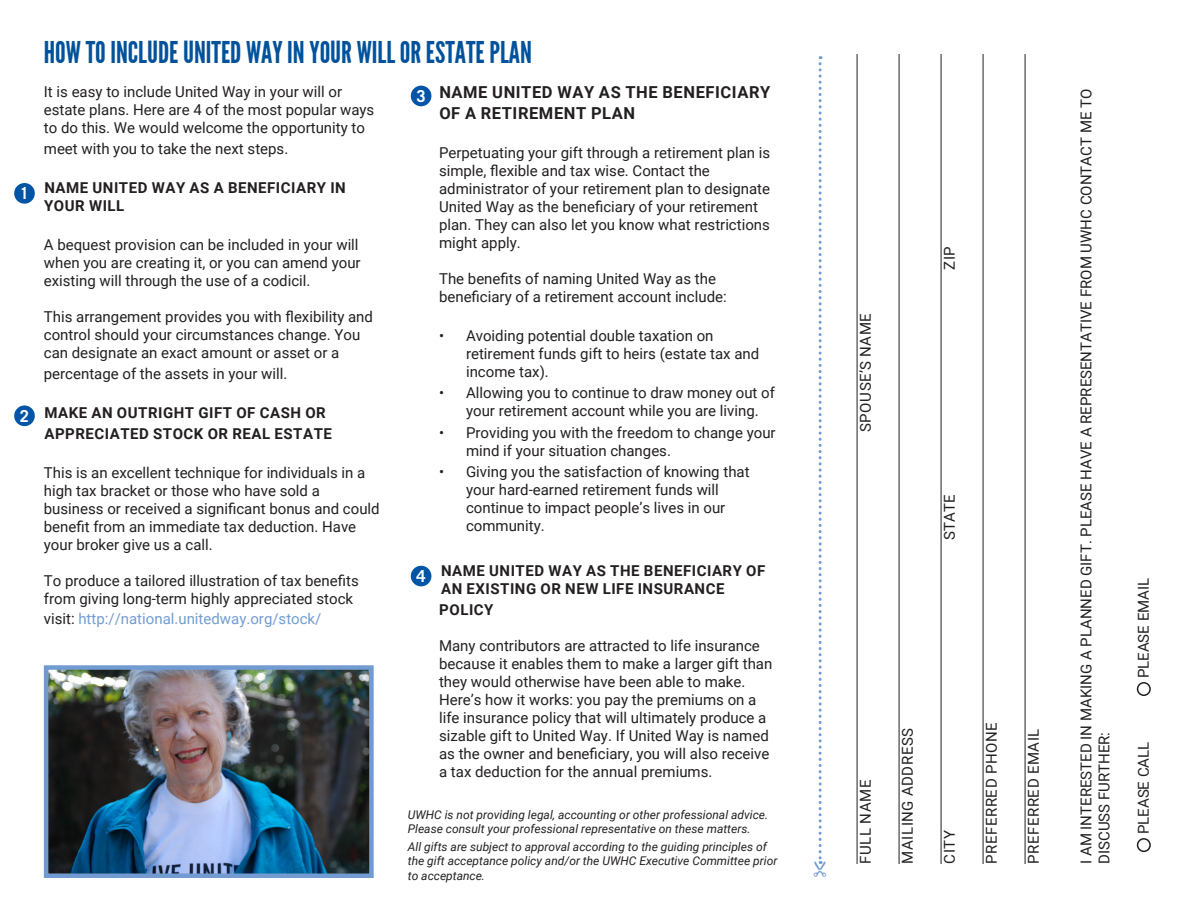
<style>
.page{position:relative;width:1188px;height:918px;background:#fff}
.page>*{position:absolute;margin:0;border:0;box-sizing:border-box;transform-origin:0 0}
.Body_text_Bullet_Ind{font:30px "League Gothic";color:#01529a}
.Body_text{font:700 16.5px/21px "Roboto";letter-spacing:.035em;color:#231f20}
.t1{font:700 16.5px "Trade Gothic";color:#fff}
.Body_text-2{font:15px/18px "Roboto";color:#231f20}
.Body_text-3{font:700 15px/18px "Roboto";letter-spacing:.035em;color:#231f20}
.Body_text_Bullet_Ind-2{font:15px/18px "Roboto";color:#231f20}
.Body_text-4{font:15px "Roboto";letter-spacing:.035em;color:#231f20}
.Body_text-5{font:15px "Roboto";color:#729cd1}
.Body_text_Bullet_Ind-3{font:italic 12px/14.4px "Roboto";color:#231f20}
.s1{color:#231f20}
</style>
<div class="page">
<hr style="left:857px;top:54px;width:1px;height:810px;background:#231f20">
<hr style="left:899px;top:54px;width:1px;height:810px;background:#231f20">
<hr style="left:941px;top:54px;width:1px;height:810px;background:#231f20">
<hr style="left:983px;top:54px;width:1px;height:810px;background:#231f20">
<hr style="left:1025px;top:54px;width:1px;height:810px;background:#231f20">
<div style="left:1137px;top:682px;width:14px;height:14px;border:2px solid #231f20;border-radius:50%"></div>
<div style="left:1137px;top:838px;width:14px;height:14px;border:2px solid #231f20;border-radius:50%"></div>
<div style="left:14px;top:183px;width:21px;height:21px;background:#0155a7;border-radius:50%"></div>
<div style="left:14px;top:406px;width:21px;height:20px;background:#0155a7;border-radius:50%"></div>
<div style="left:411px;top:86px;width:20px;height:20px;background:#0155a7;border-radius:50%"></div>
<div style="left:411px;top:566px;width:20px;height:20px;background:#0155a7;border-radius:50%"></div>
<img style="left:49px;top:670px;width:320px;height:203px">
<div style="left:44px;top:665px;width:330px;height:213px;border:4px solid #729cd1"></div>
<svg style="left:818px;top:56px;width:5px;height:808px"></svg>
<p class="t1" style="left:20px;top:183px;width:11px">1</p>
<p class="t1" style="left:20px;top:406px;width:11px">2</p>
<p class="Body_text_Bullet_Ind" style="left:44px;top:35px;width:490px">HOW TO INCLUDE UNITED WAY IN YOUR WILL OR ESTATE PLAN</p>
<p class="Body_text-2" style="left:44px;top:82px;width:300px">It is easy to include United Way in your will or</p>
<p class="Body_text-2" style="left:44px;top:100px;width:332px">estate plans. Here are 4 of the most popular ways to do this. We would welcome the opportunity to</p>
<p class="Body_text-2" style="left:44px;top:139px;width:246px">meet with you to take the next steps.</p>
<p class="Body_text-3" style="left:44px;top:178px;width:303px">NAME UNITED WAY AS A BENEFICIARY IN<br>YOUR WILL</p>
<p class="Body_text-2" style="left:44px;top:235px;width:318px">A bequest provision can be included in your will when you are creating it, or you can amend your existing will through the use of a codicil.</p>
<p class="Body_text-2" style="left:44px;top:307px;width:331px">This arrangement provides you with flexibility and control should your circumstances change. You can designate an exact amount or asset or a</p>
<p class="Body_text-2" style="left:44px;top:364px;width:245px">percentage of the assets in your will.</p>
<p class="Body_text-3" style="left:44px;top:403px;width:283px">MAKE AN OUTRIGHT GIFT OF CASH OR</p>
<p class="Body_text-3" style="left:44px;top:424px;width:289px">APPRECIATED STOCK OR REAL ESTATE</p>
<p class="Body_text-2" style="left:44px;top:463px;width:323px">This is an excellent technique for individuals in a high tax bracket or those who have sold a</p>
<p class="Body_text-2" style="left:44px;top:499px;width:337px">business or received a significant bonus and could benefit from an immediate tax deduction. Have your broker give us a call.</p>
<p class="Body_text-2" style="left:44px;top:571px;width:316px">To produce a tailored illustration of tax benefits from giving long-term highly appreciated stock</p>
<p class="Body_text-5" style="left:44px;top:608px;width:279px"><span class="s1">visit:</span> http://national.unitedway.org/stock/</p>
<p class="t1" style="left:416px;top:86px;width:11px">3</p>
<p class="t1" style="left:416px;top:566px;width:11px">4</p>
<p class="Body_text" style="left:439px;top:81px;width:333px">NAME UNITED WAY AS THE BENEFICIARY<br>OF A RETIREMENT PLAN</p>
<p class="Body_text-2" style="left:439px;top:143px;width:333px">Perpetuating your gift through a retirement plan is simple, flexible and tax wise. Contact the</p>
<p class="Body_text-2" style="left:439px;top:179px;width:333px">administrator of your retirement plan to designate United Way as the beneficiary of your retirement plan. They can also let you know what restrictions might apply.</p>
<p class="Body_text-2" style="left:439px;top:269px;width:278px">The benefits of naming United Way as the</p>
<p class="Body_text-2" style="left:439px;top:287px;width:289px">beneficiary of a retirement account include:</p>
<p class="Body_text-2" style="left:466px;top:326px;width:295px;text-indent:-27px">• Avoiding potential double taxation on retirement funds gift to heirs (estate tax and income tax).</p>
<p class="Body_text-2" style="left:466px;top:384px;width:310px;text-indent:-27px">• Allowing you to continue to draw money out of your retirement account while you are living.</p>
<p class="Body_text-2" style="left:466px;top:423px;width:311px;text-indent:-27px">• Providing you with the freedom to change your mind if your situation changes.</p>
<p class="Body_text-2" style="left:466px;top:462px;width:285px;text-indent:-27px">• Giving you the satisfaction of knowing that your hard-earned retirement funds will continue to impact people’s lives in our community.</p>
<p class="Body_text-3" style="left:441px;top:562px;width:326px">NAME UNITED WAY AS THE BENEFICIARY OF<br>AN EXISTING OR NEW LIFE INSURANCE</p>
<p class="Body_text-3" style="left:439px;top:601px;width:56px">POLICY</p>
<p class="Body_text-2" style="left:439px;top:637px;width:335px">Many contributors are attracted to life insurance because it enables them to make a larger gift than they would otherwise have been able to make.<br>Here’s how it works: you pay the premiums on a life insurance policy that will ultimately produce a sizable gift to United Way. If United Way is named as the owner and beneficiary, you will also receive a tax deduction for the annual premiums.</p>
<p class="Body_text_Bullet_Ind-3" style="left:408px;top:807px;width:362px">UWHC is not providing legal, accounting or other professional advice.<br>Please consult your professional representative on these matters.</p>
<p class="Body_text_Bullet_Ind-3" style="left:408px;top:839px;width:371px">All gifts are subject to approval according to the guiding principles of the gift acceptance policy and/or the UWHC Executive Committee prior to acceptance.</p>
<p class="Body_text-4" style="left:855px;top:432px;width:120px;rotate:-90deg">SPOUSE’S NAME</p>
<p class="Body_text-2" style="left:940px;top:270px;width:25px;rotate:-90deg">ZIP</p>
<p class="Body_text-2" style="left:940px;top:540px;width:47px;rotate:-90deg">STATE</p>
<p class="Body_text-4" style="left:855px;top:864px;width:85px;rotate:-90deg">FULL NAME</p>
<p class="Body_text-4" style="left:897px;top:864px;width:137px;rotate:-90deg">MAILING ADDRESS</p>
<p class="Body_text-2" style="left:940px;top:864px;width:35px;rotate:-90deg">CITY</p>
<p class="Body_text-4" style="left:981px;top:864px;width:143px;rotate:-90deg">PREFERRED PHONE</p>
<p class="Body_text-4" style="left:1023px;top:864px;width:137px;rotate:-90deg">PREFERRED EMAIL</p>
<p class="Body_text_Bullet_Ind-2" style="left:1077px;top:864px;width:777px;rotate:-90deg">I AM INTERESTED IN MAKING A PLANNED GIFT. PLEASE HAVE A REPRESENTATIVE FROM UWHC CONTACT ME TO<br>DISCUSS FURTHER:</p>
<p class="Body_text_Bullet_Ind-2" style="left:1134px;top:678px;width:102px;rotate:-90deg">PLEASE EMAIL</p>
<p class="Body_text_Bullet_Ind-2" style="left:1134px;top:834px;width:94px;rotate:-90deg">PLEASE CALL</p>
</div>
